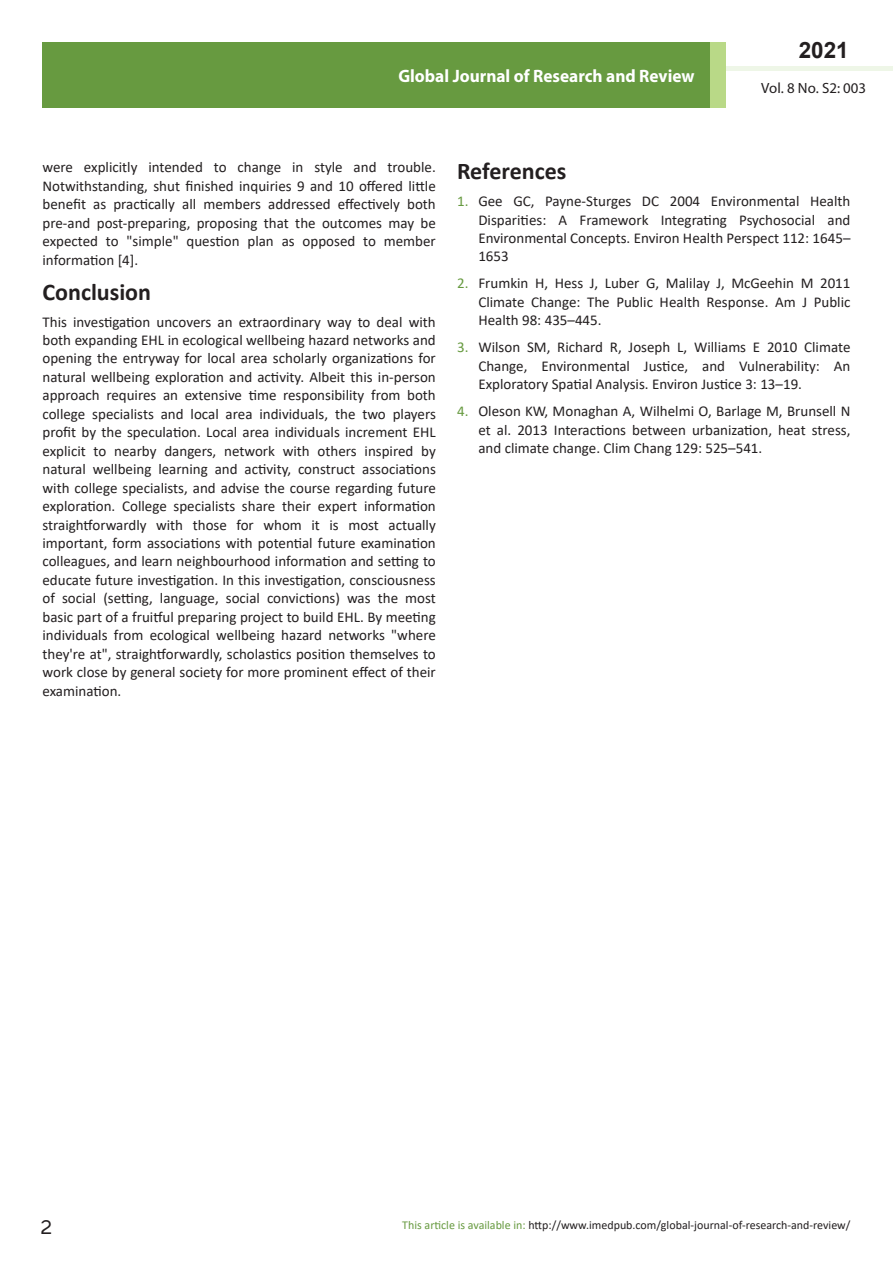
<style>
.page{position:relative;width:893px;height:1263px;background:#fff}
.page>*{position:absolute;margin:0;border:0;box-sizing:border-box;transform-origin:0 0}
.t1{font:25.5px "Tunga";color:#231f20}
.side-heading{font:700 24px "Calibri";color:#231f20}
.t2{font:700 22.5px "Arial";color:#231f20}
.t3{font:700 18px "Myriad Pro";color:#fff;scale:.96 1}
.t4{font:15px/18.5px "Calibri";color:#231f20;text-align:justify}
.t5{font:14.85px "Myriad Pro";color:#231f20}
.t6{font:12px "Calibri";color:#231f20}
.s1{color:#679a40}
</style>
<div class="page">
<div style="left:722px;top:66px;width:171px;height:5px;background:#eef6e7"></div>
<div style="left:43px;top:42px;width:682px;height:66px;background:#679a40"></div>
<div style="left:710px;top:42px;width:15px;height:66px;background:#b9d987"></div>
<p class="t3" style="left:398px;top:64px;width:310px">Global Journal of Research and Review</p>
<h3 class="t2" style="left:799px;top:35px;width:52px">2021</h3>
<p class="t5" style="left:761px;top:79px;width:107px">Vol. 8 No. S2: 003</p>
<p class="t4" style="left:43px;top:158px;width:395px">were explicitly intended to change in style and trouble.<br>Notwithstanding, shut finished inquiries 9 and 10 offered little benefit as practically all members addressed effectively both pre-and post-preparing, proposing that the outcomes may be expected to "simple" question plan as opposed to member information [4].</p>
<p class="side-heading" style="left:43px;top:275px;width:110px">Conclusion</p>
<p class="t4" style="left:43px;top:312px;width:395px">This investigation uncovers an extraordinary way to deal with both expanding EHL in ecological wellbeing hazard networks and opening the entryway for local area scholarly organizations for natural wellbeing exploration and activity. Albeit this in-person approach requires an extensive time responsibility from both college specialists and local area individuals, the two players profit by the speculation. Local area individuals increment EHL explicit to nearby dangers, network with others inspired by natural wellbeing learning and activity, construct associations with college specialists, and advise the course regarding future exploration. College specialists share their expert information straightforwardly with those for whom it is most actually important, form associations with potential future examination colleagues, and learn neighbourhood information and setting to educate future investigation. In this investigation, consciousness of social (setting, language, social convictions) was the most basic part of a fruitful preparing project to build EHL. By meeting individuals from ecological wellbeing hazard networks "where they're at", straightforwardly, scholastics position themselves to work close by general society for more prominent effect of their examination.</p>
<p class="side-heading" style="left:457px;top:154px;width:111px">References</p>
<p class="t4" style="left:478px;top:192px;width:374px;text-indent:-21px"><span class="s1">1.</span> Gee GC, Payne-Sturges DC 2004 Environmental Health Disparities: A Framework Integrating Psychosocial and Environmental Concepts. Environ Health Perspect 112: 1645– 1653</p>
<p class="t4" style="left:478px;top:274px;width:374px;text-indent:-21px"><span class="s1">2.</span> Frumkin H, Hess J, Luber G, Malilay J, McGeehin M 2011<br>Climate Change: The Public Health Response. Am J Public Health 98: 435–445.</p>
<p class="t4" style="left:478px;top:338px;width:374px;text-indent:-21px"><span class="s1">3.</span> Wilson SM, Richard R, Joseph L, Williams E 2010 Climate Change, Environmental Justice, and Vulnerability: An Exploratory Spatial Analysis. Environ Justice 3: 13–19.</p>
<p class="t4" style="left:478px;top:402px;width:374px;text-indent:-21px"><span class="s1">4.</span> Oleson KW, Monaghan A, Wilhelmi O, Barlage M, Brunsell N et al. 2013 Interactions between urbanization, heat stress, and climate change. Clim Chang 129: 525–541.</p>
<h1 class="t1" style="left:41px;top:1210px;width:13px">2</h1>
<p class="t6" style="left:402px;top:1217px;width:450px"><span class="s1">This article is available in:</span> http://www.imedpub.com/global-journal-of-research-and-review/</p>
</div>
